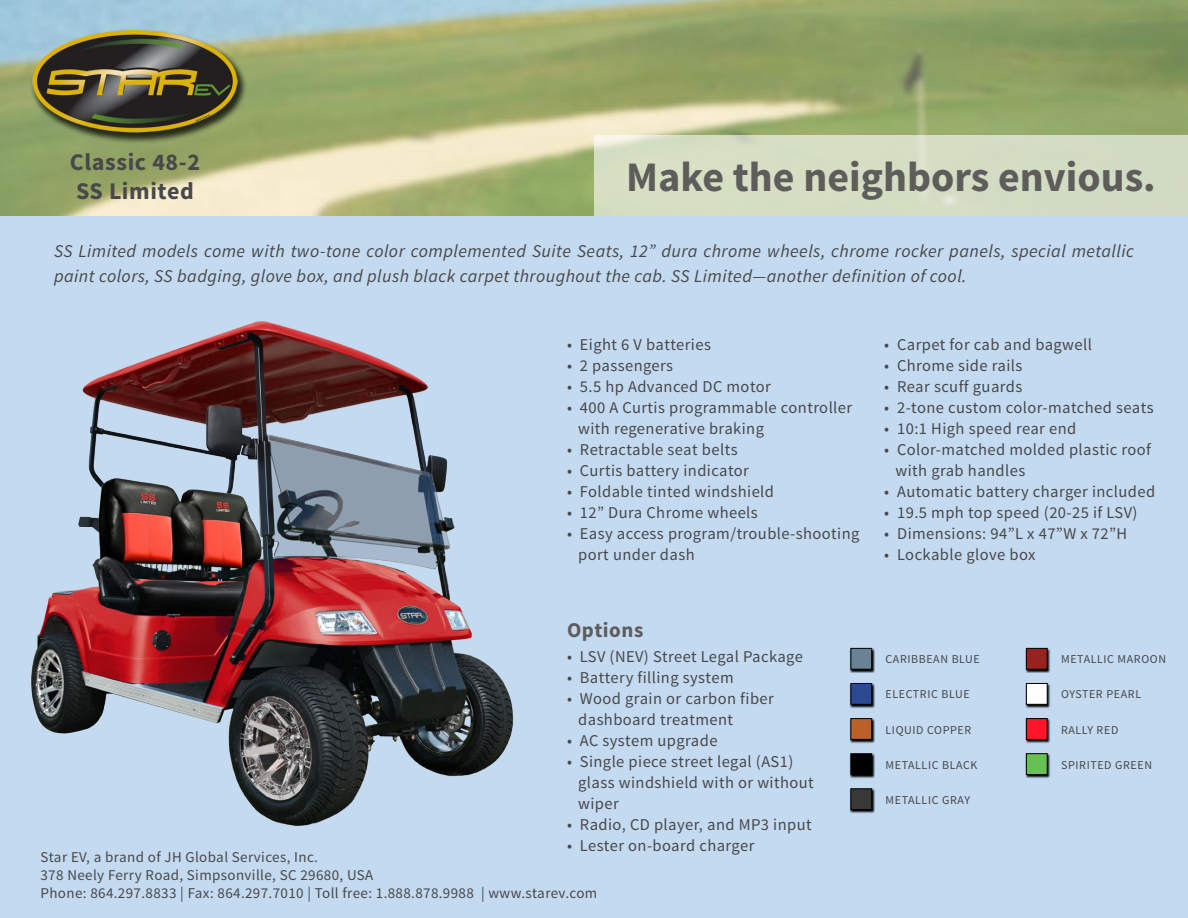
<style>
.page{position:relative;width:1188px;height:918px;background:#fff}
.page>*{position:absolute;margin:0;border:0;box-sizing:border-box;transform-origin:0 0}
.t1{font:700 42px "Source Sans Pro";color:#5e5d5c}
.t2{font:700 24px/28.8px "Source Sans Pro";letter-spacing:.025em;color:#48484a}
.t3{font:700 21px "Source Sans Pro";letter-spacing:.025em;color:#5e5d5c}
.t4{font:italic 18px/25.5px "Source Sans Pro";letter-spacing:.025em;color:#48484a}
.t5{font:16.5px/21px "Source Sans Pro";letter-spacing:.025em;color:#48484a}
.t6{font:15px/18px "Source Sans Pro";letter-spacing:.025em;color:#48484a}
.t7{font:12px "Source Sans Pro";letter-spacing:.05em;color:#48484a}
</style>
<div class="page">
<img style="left:0;top:0;width:1188px;height:216px">
<div style="left:0;top:216px;width:1188px;height:702px;background:#c4daf1"></div>
<div style="left:30px;top:29px;width:218px;height:116px;background:#000;opacity:.75"></div>
<img style="left:33px;top:30px;width:204px;height:103px">
<div style="left:594px;top:135px;width:594px;height:81px;background:#d5ddc3"></div>
<img style="left:31px;top:321px;width:483px;height:505px">
<svg style="left:850px;top:788px;width:25px;height:26px"></svg>
<div style="left:850px;top:788px;width:22px;height:22px;background:#373837;border:1px solid #000"></div>
<svg style="left:850px;top:753px;width:25px;height:25px"></svg>
<div style="left:851px;top:754px;width:21px;height:21px;background:#000"></div>
<div style="left:850px;top:753px;width:22px;height:22px;border:1px solid #000"></div>
<svg style="left:1025px;top:683px;width:25px;height:25px"></svg>
<div style="left:1026px;top:683px;width:22px;height:22px;background:#fff;border:1px solid #000"></div>
<svg style="left:1025px;top:648px;width:25px;height:25px"></svg>
<div style="left:1026px;top:648px;width:22px;height:22px;background:#962320;border:1px solid #000"></div>
<svg style="left:850px;top:683px;width:25px;height:25px"></svg>
<div style="left:850px;top:683px;width:22px;height:22px;background:#2c4a94;border:1px solid #000"></div>
<svg style="left:1025px;top:753px;width:25px;height:25px"></svg>
<div style="left:1026px;top:753px;width:22px;height:22px;background:#66c152;border:1px solid #000"></div>
<svg style="left:850px;top:718px;width:25px;height:25px"></svg>
<div style="left:850px;top:718px;width:22px;height:22px;background:#bb6029;border:1px solid #000"></div>
<svg style="left:850px;top:648px;width:25px;height:25px"></svg>
<div style="left:850px;top:648px;width:22px;height:22px;background:#698294;border:1px solid #000"></div>
<svg style="left:1025px;top:718px;width:25px;height:25px"></svg>
<div style="left:1026px;top:718px;width:22px;height:22px;background:#ff1629;border:1px solid #000"></div>
<h2 class="t2" style="left:70px;top:149px;width:132px">Classic 48-2<br>SS Limited</h2>
<h1 class="t1" style="left:626px;top:150px;width:531px">Make the neighbors envious.</h1>
<p class="t4" style="left:54px;top:238px;width:1082px">SS Limited models come with two-tone color complemented Suite Seats, 12” dura chrome wheels, chrome rocker panels, special metallic paint colors, SS badging, glove box, and plush black carpet throughout the cab. SS Limited—another definition of cool.</p>
<p class="t5" style="left:567px;top:334px;width:145px">• Eight 6 V batteries</p>
<p class="t5" style="left:567px;top:355px;width:108px">• 2 passengers</p>
<p class="t5" style="left:567px;top:376px;width:205px">• 5.5 hp Advanced DC motor</p>
<p class="t5" style="left:578px;top:397px;width:275px;text-indent:-11px">• 400 A Curtis programmable controller with regenerative braking</p>
<p class="t5" style="left:567px;top:439px;width:172px">• Retractable seat belts</p>
<p class="t5" style="left:567px;top:460px;width:183px">• Curtis battery indicator</p>
<p class="t5" style="left:567px;top:481px;width:209px">• Foldable tinted windshield</p>
<p class="t5" style="left:567px;top:502px;width:192px">• 12” Dura Chrome wheels</p>
<p class="t5" style="left:578px;top:523px;width:283px;text-indent:-11px">• Easy access program/trouble-shooting port under dash</p>
<p class="t3" style="left:567px;top:616px;width:78px">Options</p>
<p class="t5" style="left:567px;top:647px;width:237px">• LSV (NEV) Street Legal Package</p>
<p class="t5" style="left:567px;top:668px;width:168px">• Battery filling system</p>
<p class="t5" style="left:578px;top:689px;width:197px;text-indent:-11px">• Wood grain or carbon fiber dashboard treatment</p>
<p class="t5" style="left:567px;top:731px;width:152px">• AC system upgrade</p>
<p class="t5" style="left:578px;top:752px;width:237px;text-indent:-11px">• Single piece street legal (AS1) glass windshield with or without wiper</p>
<p class="t5" style="left:567px;top:815px;width:246px">• Radio, CD player, and MP3 input</p>
<p class="t5" style="left:567px;top:836px;width:189px">• Lester on-board charger</p>
<p class="t6" style="left:40px;top:848px;width:558px">Star EV, a brand of JH Global Services, Inc.<br>378 Neely Ferry Road, Simpsonville, SC 29680, USA<br>Phone: 864.297.8833 | Fax: 864.297.7010 | Toll free: 1.888.878.9988 | www.starev.com</p>
<p class="t5" style="left:884px;top:334px;width:209px">• Carpet for cab and bagwell</p>
<p class="t5" style="left:884px;top:355px;width:140px">• Chrome side rails</p>
<p class="t5" style="left:884px;top:376px;width:140px">• Rear scuff guards</p>
<p class="t5" style="left:884px;top:397px;width:271px">• 2-tone custom color-matched seats</p>
<p class="t5" style="left:884px;top:418px;width:194px">• 10:1 High speed rear end</p>
<p class="t5" style="left:895px;top:439px;width:257px;text-indent:-11px">• Color-matched molded plastic roof with grab handles</p>
<p class="t5" style="left:884px;top:481px;width:273px">• Automatic battery charger included</p>
<p class="t5" style="left:884px;top:502px;width:255px">• 19.5 mph top speed (20-25 if LSV)</p>
<p class="t5" style="left:884px;top:523px;width:245px">• Dimensions: 94”L x 47”W x 72”H</p>
<p class="t5" style="left:884px;top:544px;width:153px">• Lockable glove box</p>
<p class="t7" style="left:886px;top:652px;width:96px">CARIBBEAN BLUE</p>
<p class="t7" style="left:1061px;top:652px;width:107px">METALLIC MAROON</p>
<p class="t7" style="left:886px;top:687px;width:86px">ELECTRIC BLUE</p>
<p class="t7" style="left:1061px;top:687px;width:82px">OYSTER PEARL</p>
<p class="t7" style="left:886px;top:722px;width:87px">LIQUID COPPER</p>
<p class="t7" style="left:886px;top:757px;width:93px">METALLIC BLACK</p>
<p class="t7" style="left:886px;top:792px;width:86px">METALLIC GRAY</p>
<p class="t7" style="left:1061px;top:722px;width:59px">RALLY RED</p>
<p class="t7" style="left:1061px;top:757px;width:92px">SPIRITED GREEN</p>
</div>
